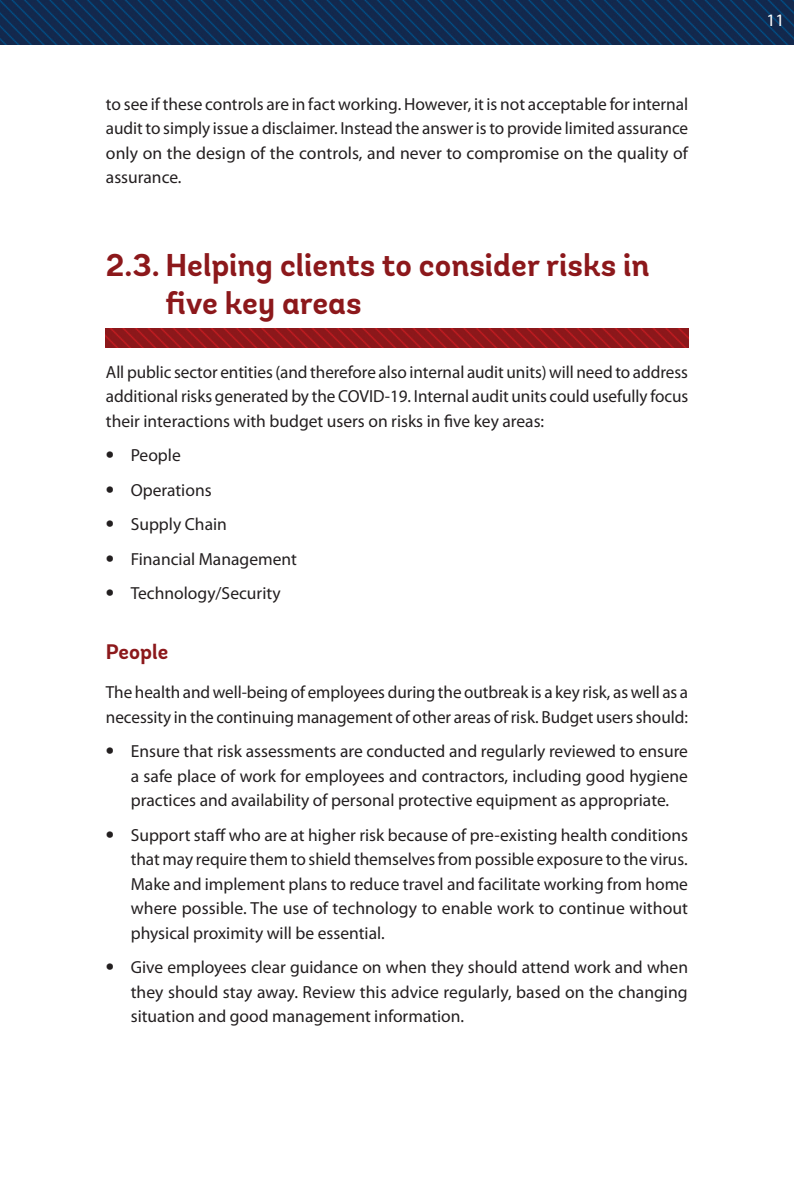
<style>
.page{position:relative;width:794px;height:1191px;background:#fff}
.page>*{position:absolute;margin:0;border:0;box-sizing:border-box;transform-origin:0 0}
.t1{font:700 31.5px/37.8px "Andes";color:#8c181b}
.header_3{font:700 21px "Andes";color:#8c181b}
.Body_text{font:17.5px/24.5px "Myriad Pro";color:#231f20;text-align:justify}
.t2{font:17.5px "Myriad Pro";color:#fff}
.s1{font-weight:700;font-size:24.5px}
</style>
<div class="page">
<img style="left:0;top:0;width:794px;height:44px">
<img style="left:106px;top:328px;width:582px;height:20px">
<p class="Body_text" style="left:106px;top:91px;width:584px">to see if these controls are in fact working. However, it is not acceptable for internal audit to simply issue a disclaimer. Instead the answer is to provide limited assurance only on the design of the controls, and never to compromise on the quality of assurance.</p>
<p class="t1" style="left:165px;top:247px;width:485px;text-indent:-60px">2.3. Helping clients to consider risks in five key areas</p>
<p class="Body_text" style="left:106px;top:359px;width:584px">All public sector entities (and therefore also internal audit units) will need to address additional risks generated by the COVID-19. Internal audit units could usefully focus their interactions with budget users on risks in five key areas:</p>
<p class="Body_text" style="left:106px;top:443px;width:76px"><span class="s1">•</span> People</p>
<p class="Body_text" style="left:106px;top:477px;width:107px"><span class="s1">•</span> Operations</p>
<p class="Body_text" style="left:106px;top:512px;width:122px"><span class="s1">•</span> Supply Chain</p>
<p class="Body_text" style="left:106px;top:546px;width:192px"><span class="s1">•</span> Financial Management</p>
<p class="Body_text" style="left:106px;top:580px;width:176px"><span class="s1">•</span> Technology/Security</p>
<p class="header_3" style="left:106px;top:638px;width:64px">People</p>
<p class="Body_text" style="left:106px;top:680px;width:584px">The health and well-being of employees during the outbreak is a key risk, as well as a necessity in the continuing management of other areas of risk. Budget users should:</p>
<p class="Body_text" style="left:131px;top:739px;width:559px;text-indent:-25px"><span class="s1">•</span> Ensure that risk assessments are conducted and regularly reviewed to ensure a safe place of work for employees and contractors, including good hygiene practices and availability of personal protective equipment as appropriate.</p>
<p class="Body_text" style="left:131px;top:822px;width:559px;text-indent:-25px"><span class="s1">•</span> Support staff who are at higher risk because of pre-existing health conditions that may require them to shield themselves from possible exposure to the virus.<br>Make and implement plans to reduce travel and facilitate working from home where possible. The use of technology to enable work to continue without physical proximity will be essential.</p>
<p class="Body_text" style="left:131px;top:955px;width:559px;text-indent:-25px"><span class="s1">•</span> Give employees clear guidance on when they should attend work and when they should stay away. Review this advice regularly, based on the changing situation and good management information.</p>
<p class="t2" style="left:766px;top:9px;width:19px">11</p>
</div>
